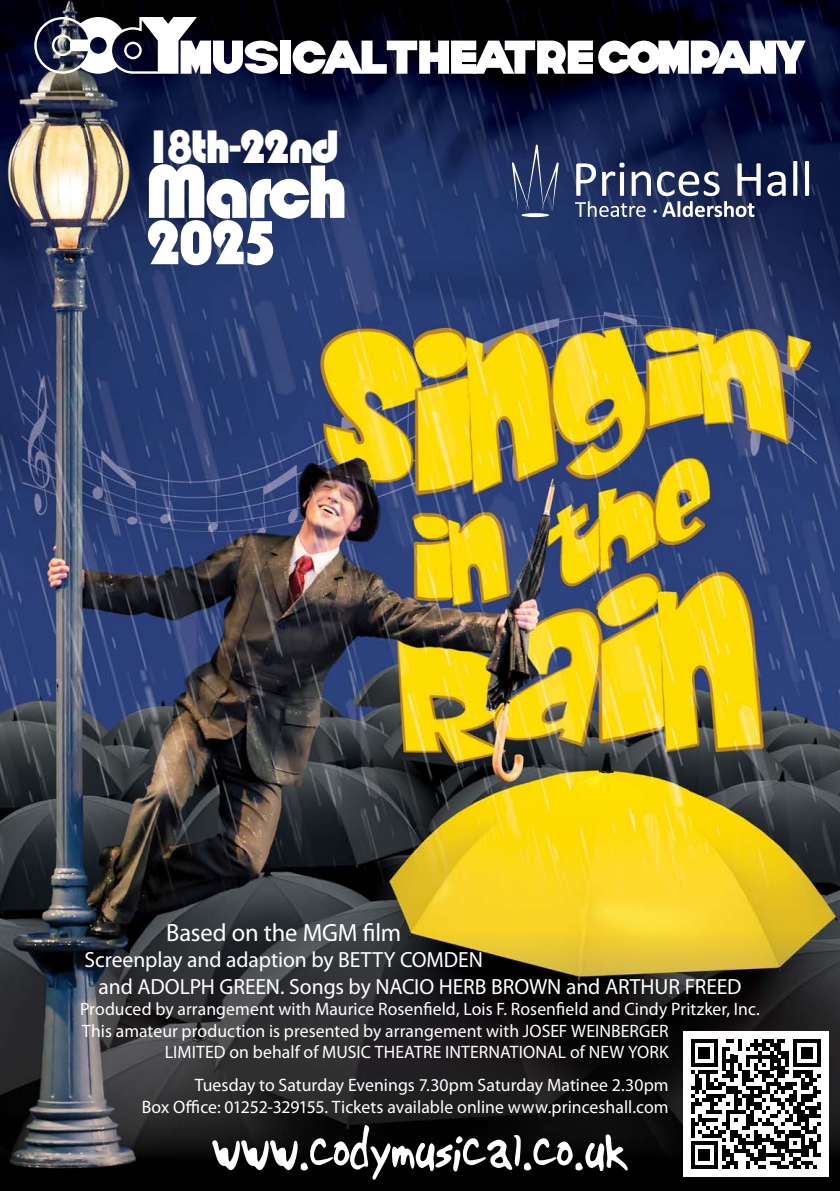
<style>
.page{position:relative;width:840px;height:1191px;background:#fff}
.page>*{position:absolute;margin:0;border:0;box-sizing:border-box;transform-origin:0 0}
.t1{font:78.6px "Bauhaus 93";letter-spacing:-.055em;color:#fff}
.t2{font:64.6px "Bauhaus 93";color:#fff}
.t3{font:48.4px "Bauhaus 93";letter-spacing:-.055em;color:#fff}
.t4{font:25px "Myriad Pro";letter-spacing:-.005em;color:#fff}
.t5{font:22px "Myriad Pro";letter-spacing:-.005em;color:#fff}
.t6{font:18px/21.6px "Myriad Pro";letter-spacing:.005em;color:#fff;text-align:right}
</style>
<div class="page">
<img style="left:0;top:0;width:839px;height:1191px">
<svg style="left:511px;top:145px;width:47px;height:66px;background:#364672"></svg>
<svg style="left:766px;top:171px;width:19px;height:25px"></svg>
<svg style="left:792px;top:161px;width:4px;height:35px"></svg>
<svg style="left:804px;top:161px;width:4px;height:35px"></svg>
<svg style="left:574px;top:163px;width:186px;height:54px"></svg>
<svg style="left:521px;top:213px;width:28px;height:4px"></svg>
<svg style="left:212px;top:1125px;width:415px;height:54px"></svg>
<svg style="left:598px;top:41px;width:207px;height:33px"></svg>
<div style="left:279px;top:41px;width:11px;height:33px;background:#fff"></div>
<svg style="left:292px;top:41px;width:300px;height:33px"></svg>
<svg style="left:34px;top:17px;width:244px;height:57px"></svg>
<div style="left:682px;top:1031px;width:146px;height:145px;background:#fff"></div>
<svg style="left:691px;top:1039px;width:129px;height:130px"></svg>
<p class="t3" style="left:145px;top:119px;width:196px">18th-22nd</p>
<p class="t1" style="left:145px;top:147px;width:205px">March</p>
<p class="t2" style="left:145px;top:206px;width:135px">2025</p>
<p class="t4" style="left:166px;top:917px;width:236px">Based on the MGM film</p>
<p class="t5" style="left:85px;top:946px;width:399px">Screenplay and adaption by BETTY COMDEN</p>
<p class="t5" style="left:98px;top:972px;width:644px">and ADOLPH GREEN. Songs by NACIO HERB BROWN and ARTHUR FREED</p>
<p class="t6" style="left:80px;top:998px;width:681px">Produced by arrangement with Maurice Rosenfield, Lois F. Rosenfield and Cindy Pritzker, Inc.</p>
<p class="t6" style="left:82px;top:1019px;width:587px">This amateur production is presented by arrangement with JOSEF WEINBERGER<br>LIMITED on behalf of MUSIC THEATRE INTERNATIONAL of NEW YORK</p>
<p class="t6" style="left:142px;top:1074px;width:528px">Tuesday to Saturday Evenings 7.30pm Saturday Matinee 2.30pm<br>Box Office: 01252-329155. Tickets available online www.princeshall.com</p>
</div>
